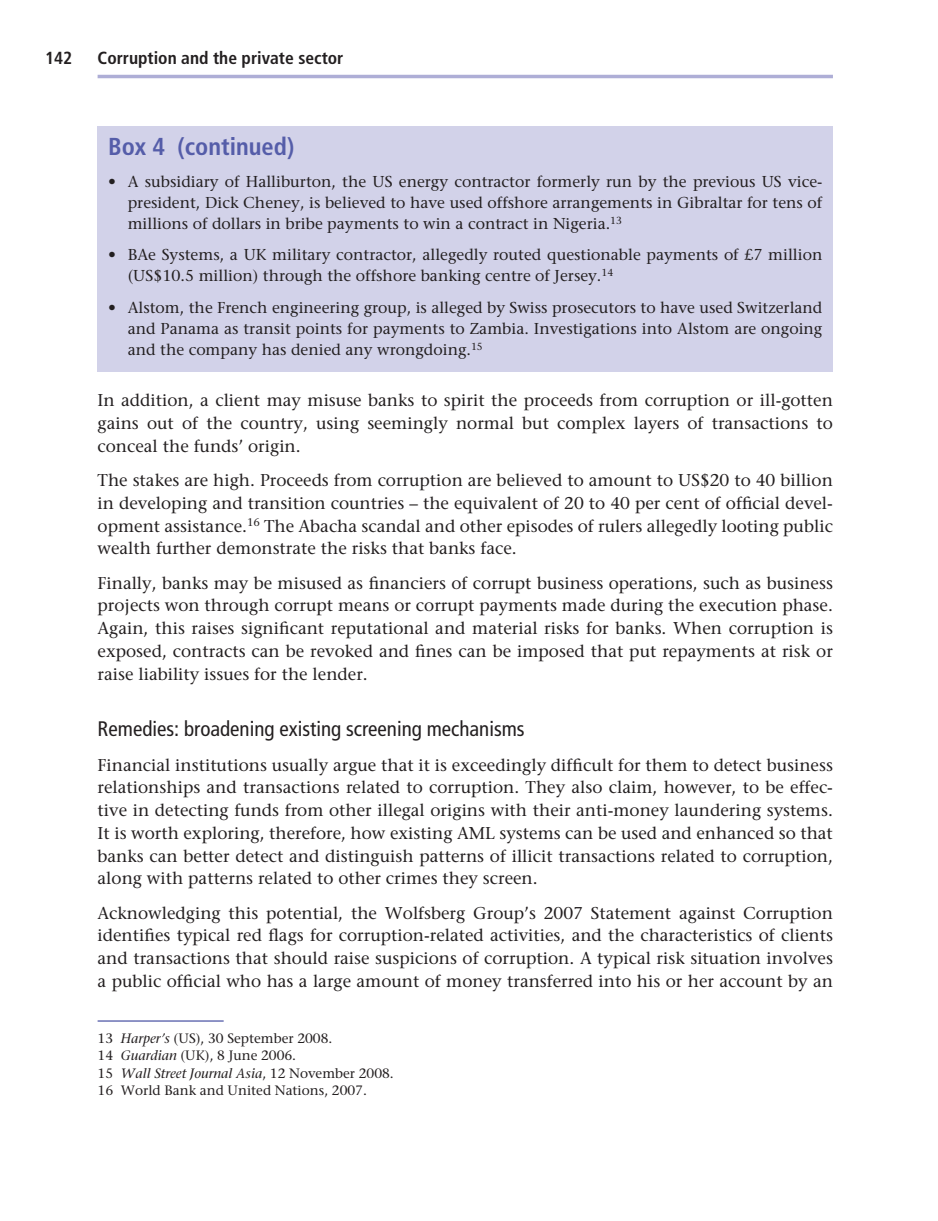
<style>
.page{position:relative;width:938px;height:1221px;background:#fff}
.page>*{position:absolute;margin:0;border:0;box-sizing:border-box;transform-origin:0 0}
.t1{font:700 condensed 24.5px "Frutiger";color:#555da9}
.t2{font:condensed 21px "Frutiger";color:#231f20}
.t3{font:700 condensed 17.5px "Frutiger";color:#231f20}
.t4{font:17.15px/22.8px "Stone Serif";color:#231f20;text-align:justify}
.t5{font:15.75px/21px "Stone Serif";color:#231f20;text-align:justify}
.t6{font:13.65px/17.5px "Stone Serif";color:#231f20}
.s1{font-style:italic}
</style>
<div class="page">
<hr style="left:98px;top:75px;width:735px;height:3px;background:#aeaed6">
<hr style="left:98px;top:1020px;width:126px;height:1px;background:#555da9">
<div style="left:98px;top:126px;width:735px;height:246px;background:#d2d2e9"></div>
<p class="t3" style="left:45px;top:51px;width:29px">142</p>
<p class="t3" style="left:98px;top:51px;width:247px">Corruption and the private sector</p>
<p class="t1" style="left:108px;top:137px;width:188px">Box 4 (continued)</p>
<p class="t5" style="left:128px;top:172px;width:696px;text-indent:-20px">• A subsidiary of Halliburton, the US energy contractor formerly run by the previous US vice&shy;president, Dick Cheney, is believed to have used offshore arrangements in Gibraltar for tens of millions of dollars in bribe payments to win a contract in Nigeria.<sup>13</sup></p>
<p class="t5" style="left:128px;top:246px;width:696px;text-indent:-20px">• BAe Systems, a UK military contractor, allegedly routed questionable payments of £7 million (US$10.5 million) through the offshore banking centre of Jersey.<sup>14</sup></p>
<p class="t5" style="left:128px;top:298px;width:696px;text-indent:-20px">• Alstom, the French engineering group, is alleged by Swiss prosecutors to have used Switzerland and Panama as transit points for payments to Zambia. Investigations into Alstom are ongoing and the company has denied any wrongdoing.<sup>15</sup></p>
<p class="t4" style="left:98px;top:391px;width:737px">In addition, a client may misuse banks to spirit the proceeds from corruption or ill-gotten gains out of the country, using seemingly normal but complex layers of transactions to conceal the funds’ origin.</p>
<p class="t4" style="left:98px;top:470px;width:737px">The stakes are high. Proceeds from corruption are believed to amount to US$20 to 40 billion in developing and transition countries – the equivalent of 20 to 40 per cent of official devel&shy;opment assistance.<sup>16</sup> The Abacha scandal and other episodes of rulers allegedly looting public wealth further demonstrate the risks that banks face.</p>
<p class="t4" style="left:98px;top:573px;width:737px">Finally, banks may be misused as financiers of corrupt business operations, such as business projects won through corrupt means or corrupt payments made during the execution phase.<br>Again, this raises significant reputational and material risks for banks. When corruption is exposed, contracts can be revoked and fines can be imposed that put repayments at risk or raise liability issues for the lender.</p>
<p class="t2" style="left:98px;top:719px;width:428px">Remedies: broadening existing screening mechanisms</p>
<p class="t4" style="left:98px;top:755px;width:737px">Financial institutions usually argue that it is exceedingly difficult for them to detect business relationships and transactions related to corruption. They also claim, however, to be effec&shy;tive in detecting funds from other illegal origins with their anti-money laundering systems.<br>It is worth exploring, therefore, how existing AML systems can be used and enhanced so that banks can better detect and distinguish patterns of illicit transactions related to corruption, along with patterns related to other crimes they screen.</p>
<p class="t4" style="left:98px;top:903px;width:737px">Acknowledging this potential, the Wolfsberg Group’s 2007 Statement against Corruption identifies typical red flags for corruption-related activities, and the characteristics of clients and transactions that should raise suspicions of corruption. A typical risk situation involves a public official who has a large amount of money transferred into his or her account by an</p>
<p class="t6" style="left:98px;top:1030px;width:298px">13 <span class="s1">Harper’s</span> (US), 30 September 2008.<br>14 <span class="s1">Guardian</span> (UK), 8 June 2006.<br>15 <span class="s1">Wall Street Journal Asia</span>, 12 November 2008.<br>16 World Bank and United Nations, 2007.</p>
</div>
